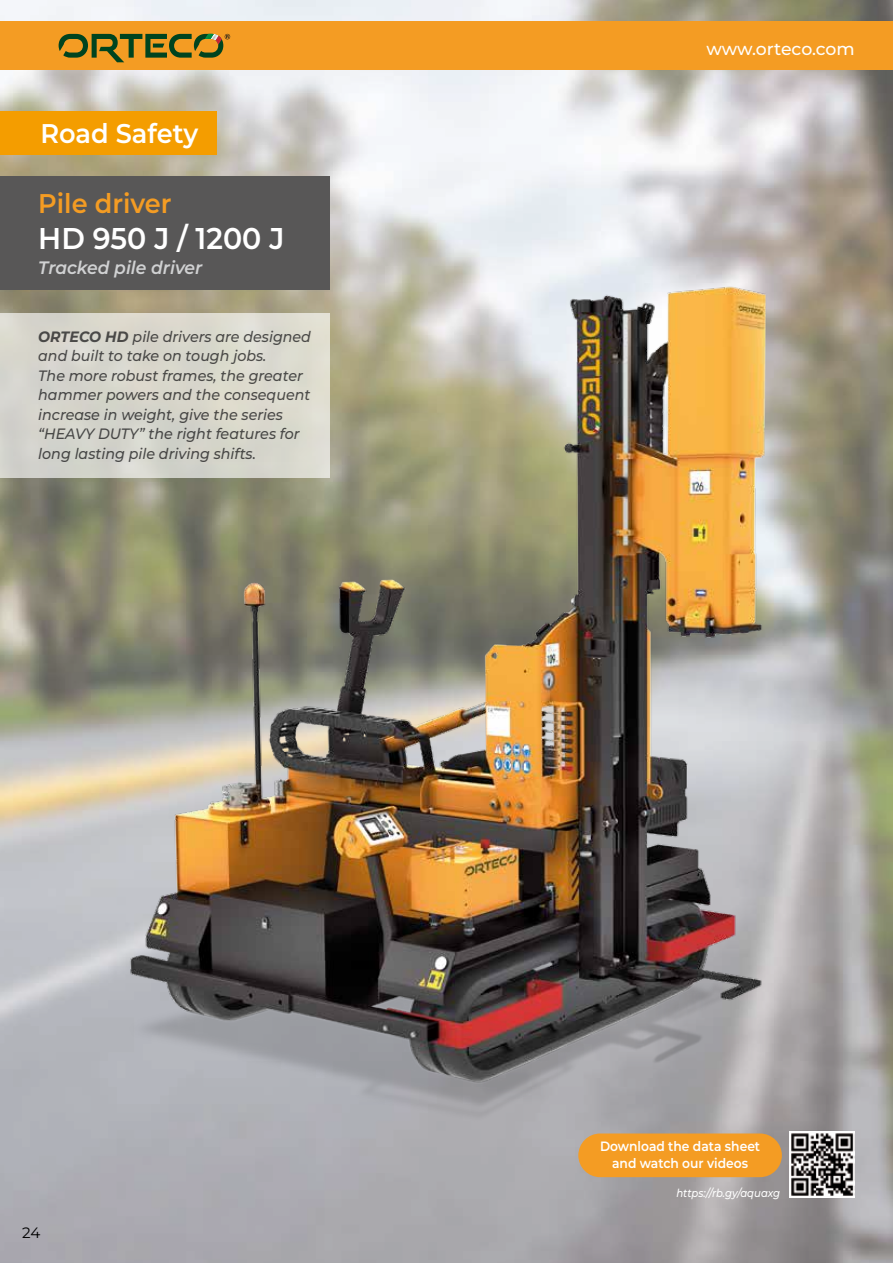
<style>
.page{position:relative;width:893px;height:1263px;background:#fff}
.page>*{position:absolute;margin:0;border:0;box-sizing:border-box;transform-origin:0 0}
.t1{font:600 30px "Montserrat";color:#fff;scale:.95 1}
.t2{font:600 27px "Montserrat";color:#f49c23;scale:.95 1}
.t3{font:600 27px "Montserrat";color:#fff;scale:.95 1}
.t4{font:italic 600 18px "Montserrat";color:#d0d1d2;scale:.95 1}
.t5{font:500 17.25px "Montserrat";letter-spacing:-.01em;color:#fff}
.t6{font:italic 500 15px/19.5px "Montserrat";color:#58585a;scale:.95 1}
.t7{font:15px "Montserrat";color:#000}
.t8{font:600 13.5px/16.5px "Montserrat";color:#fff;text-align:center;scale:.91 1}
.t9{font:italic 500 11.25px "Montserrat";color:#fff;scale:.9 1}
.s1{font-weight:700}
</style>
<div class="page">
<img style="left:0;top:0;width:893px;height:1263px">
<div style="left:0;top:313px;width:330px;height:165px;background:#d5d4cc"></div>
<img style="left:790px;top:1132px;width:65px;height:65px">
<div style="left:578px;top:1133px;width:204px;height:44px;background:#f49c23;border-radius:22px"></div>
<img style="left:111px;top:244px;width:773px;height:884px">
<div style="left:0;top:176px;width:330px;height:114px;background:#585757"></div>
<div style="left:0;top:111px;width:216px;height:44px;background:#f49d00"></div>
<div style="left:0;top:21px;width:893px;height:49px;background:#f49c23"></div>
<svg style="left:59px;top:34px;width:171px;height:28px"></svg>
<h2 class="t3" style="left:40px;top:115px;width:168px">Road Safety</h2>
<h2 class="t2" style="left:38px;top:185px;width:142px">Pile driver</h2>
<h1 class="t1" style="left:38px;top:218px;width:261px">HD 950 J / 1200 J</h1>
<p class="t4" style="left:38px;top:256px;width:174px">Tracked pile driver</p>
<p class="t6" style="left:38px;top:326px;width:289px"><span class="s1">ORTECO HD</span> pile drivers are designed and built to take on tough jobs.<br>The more robust frames, the greater hammer powers and the consequent increase in weight, give the series “HEAVY DUTY” the right features for long lasting pile driving shifts.</p>
<p class="t7" style="left:22px;top:1222px;width:20px">24</p>
<p class="t5" style="left:707px;top:37px;width:150px">www.orteco.com</p>
<p class="t8" style="left:600px;top:1138px;width:177px">Download the data sheet and watch our videos</p>
<p class="t9" style="left:676px;top:1186px;width:117px">https://rb.gy/aquaxg</p>
</div>
